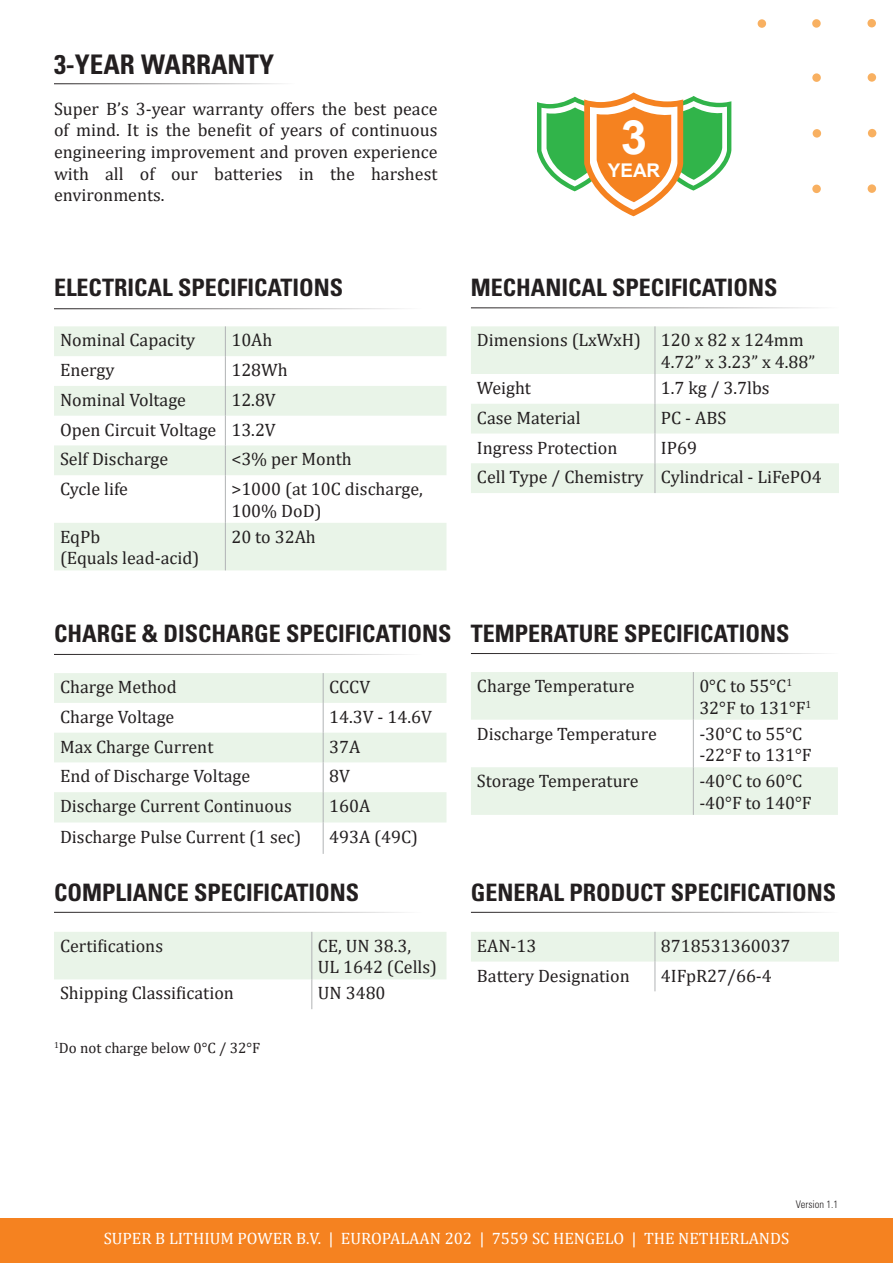
<style>
.page{position:relative;width:893px;height:1263px;background:#fff}
.page>*{position:absolute;margin:0;border:0;box-sizing:border-box;transform-origin:0 0}
.t1{font:700 47.25px "Arial";color:#fff}
.t2{font:700 condensed 27px "Univers LT Std";color:#231f20}
.t3{font:700 condensed 24px "Univers LT Std";color:#231f20}
.t4{font:700 18.9px "Arial";color:#fff}
.t5{font:18px/21.6px "Cambria";color:#231f20;text-align:justify}
.t6{font:16.5px "Cambria";color:#fff}
.t7{font:15px "Cambria";color:#231f20}
.Text{font:300 condensed 10.5px "Univers LT Std";color:#231f20}
</style>
<div class="page">
<div style="left:0;top:1218px;width:893px;height:45px;background:#f58220"></div>
<hr style="left:54px;top:83px;width:242px;height:1px;background:#231f20">
<svg style="left:537px;top:92px;width:194px;height:124px"></svg>
<svg style="left:758px;top:19px;width:8px;height:9px"></svg>
<svg style="left:812px;top:19px;width:9px;height:9px"></svg>
<svg style="left:812px;top:73px;width:9px;height:9px"></svg>
<svg style="left:813px;top:129px;width:8px;height:9px"></svg>
<svg style="left:812px;top:185px;width:9px;height:8px"></svg>
<svg style="left:867px;top:19px;width:9px;height:8px"></svg>
<svg style="left:868px;top:73px;width:8px;height:9px"></svg>
<div style="left:868px;top:129px;width:8px;height:8px;background:#f8b061;border-radius:50%"></div>
<svg style="left:868px;top:184px;width:8px;height:9px"></svg>
<hr style="left:54px;top:308px;width:368px;height:1px;background:#231f20">
<hr style="left:54px;top:654px;width:368px;height:1px;background:#231f20">
<hr style="left:54px;top:912px;width:368px;height:1px;background:#231f20">
<hr style="left:471px;top:912px;width:368px;height:1px;background:#231f20">
<hr style="left:471px;top:307px;width:368px;height:1px;background:#231f20">
<hr style="left:471px;top:653px;width:368px;height:1px;background:#231f20">
<svg style="left:54px;top:326px;width:392px;height:244px;fill:#e9f4e8"></svg>
<hr style="left:225px;top:326px;width:1px;height:30px;background:#b1b3b5">
<hr style="left:225px;top:356px;width:1px;height:30px;background:#b1b3b5">
<hr style="left:225px;top:386px;width:1px;height:30px;background:#b1b3b5">
<svg style="left:225px;top:416px;width:1px;height:29px"></svg>
<hr style="left:225px;top:445px;width:1px;height:30px;background:#b1b3b5">
<hr style="left:225px;top:475px;width:1px;height:48px;background:#b1b3b5">
<hr style="left:225px;top:523px;width:1px;height:47px;background:#b1b3b5">
<svg style="left:54px;top:673px;width:392px;height:149px;fill:#e9f4e8"></svg>
<hr style="left:323px;top:673px;width:1px;height:30px;background:#b1b3b5">
<hr style="left:323px;top:703px;width:1px;height:30px;background:#b1b3b5">
<svg style="left:323px;top:733px;width:1px;height:29px"></svg>
<hr style="left:323px;top:762px;width:1px;height:30px;background:#b1b3b5">
<hr style="left:323px;top:792px;width:1px;height:30px;background:#b1b3b5">
<hr style="left:323px;top:822px;width:1px;height:32px;background:#b1b3b5">
<svg style="left:471px;top:326px;width:368px;height:167px;fill:#e9f4e8"></svg>
<hr style="left:654px;top:326px;width:1px;height:48px;background:#b1b3b5">
<hr style="left:654px;top:374px;width:1px;height:30px;background:#b1b3b5">
<svg style="left:654px;top:404px;width:1px;height:29px"></svg>
<hr style="left:654px;top:433px;width:1px;height:30px;background:#b1b3b5">
<hr style="left:654px;top:463px;width:1px;height:30px;background:#b1b3b5">
<svg style="left:471px;top:672px;width:367px;height:143px;fill:#e9f4e8"></svg>
<hr style="left:693px;top:672px;width:1px;height:48px;background:#b1b3b5">
<hr style="left:693px;top:720px;width:1px;height:47px;background:#b1b3b5">
<hr style="left:693px;top:767px;width:1px;height:48px;background:#b1b3b5">
<div style="left:471px;top:932px;width:368px;height:29px;background:#e9f4e8"></div>
<hr style="left:654px;top:961px;width:1px;height:30px;background:#b1b3b5">
<div style="left:54px;top:932px;width:392px;height:47px;background:#e9f4e8"></div>
<hr style="left:311px;top:932px;width:1px;height:47px;background:#b1b3b5">
<hr style="left:311px;top:979px;width:1px;height:30px;background:#b1b3b5">
<p class="t2" style="left:54px;top:47px;width:222px">3-YEAR WARRANTY</p>
<p class="t5" style="left:54px;top:98px;width:385px">Super B’s 3-year warranty offers the best peace of mind. It is the benefit of years of continuous engineering improvement and proven experience with all of our batteries in the harshest environments.</p>
<p class="t1" style="left:621px;top:104px;width:28px">3</p>
<p class="t4" style="left:608px;top:157px;width:54px">YEAR</p>
<p class="t3" style="left:54px;top:273px;width:291px">ELECTRICAL SPECIFICATIONS</p>
<p class="t5" style="left:60px;top:329px;width:137px">Nominal Capacity</p>
<p class="t5" style="left:231px;top:329px;width:43px">10Ah</p>
<p class="t5" style="left:60px;top:359px;width:56px">Energy</p>
<p class="t5" style="left:231px;top:359px;width:58px">128Wh</p>
<p class="t5" style="left:60px;top:389px;width:128px">Nominal Voltage</p>
<p class="t5" style="left:231px;top:389px;width:46px">12.8V</p>
<p class="t5" style="left:60px;top:419px;width:158px">Open Circuit Voltage</p>
<p class="t5" style="left:231px;top:419px;width:46px">13.2V</p>
<p class="t5" style="left:60px;top:448px;width:110px">Self Discharge</p>
<p class="t5" style="left:231px;top:448px;width:122px">&lt;3% per Month</p>
<p class="t5" style="left:60px;top:478px;width:70px">Cycle life</p>
<p class="t5" style="left:231px;top:478px;width:193px">&gt;1000 (at 10C discharge,<br>100% DoD)</p>
<p class="t5" style="left:60px;top:526px;width:42px">EqPb</p>
<p class="t5" style="left:60px;top:547px;width:141px">(Equals lead-acid)</p>
<p class="t5" style="left:231px;top:526px;width:86px">20 to 32Ah</p>
<p class="t3" style="left:471px;top:273px;width:308px">MECHANICAL SPECIFICATIONS</p>
<p class="t5" style="left:477px;top:329px;width:165px">Dimensions (LxWxH)</p>
<p class="t5" style="left:661px;top:329px;width:144px">120 x 82 x 124mm</p>
<p class="t5" style="left:661px;top:351px;width:156px">4.72” x 3.23” x 4.88”</p>
<p class="t5" style="left:477px;top:377px;width:56px">Weight</p>
<p class="t5" style="left:661px;top:377px;width:110px">1.7 kg / 3.7lbs</p>
<p class="t5" style="left:477px;top:407px;width:105px">Case Material</p>
<p class="t5" style="left:661px;top:407px;width:67px">PC - ABS</p>
<p class="t5" style="left:477px;top:436px;width:142px">Ingress Protection</p>
<p class="t5" style="left:661px;top:436px;width:37px">IP69</p>
<p class="t5" style="left:477px;top:466px;width:168px">Cell Type / Chemistry</p>
<p class="t5" style="left:661px;top:466px;width:162px">Cylindrical - LiFePO4</p>
<p class="t3" style="left:54px;top:619px;width:399px">CHARGE &amp; DISCHARGE SPECIFICATIONS</p>
<p class="t5" style="left:60px;top:676px;width:118px">Charge Method</p>
<p class="t5" style="left:329px;top:676px;width:43px">CCCV</p>
<p class="t5" style="left:60px;top:706px;width:116px">Charge Voltage</p>
<p class="t5" style="left:329px;top:706px;width:104px">14.3V - 14.6V</p>
<p class="t5" style="left:60px;top:736px;width:155px">Max Charge Current</p>
<p class="t5" style="left:329px;top:736px;width:33px">37A</p>
<p class="t5" style="left:60px;top:765px;width:192px">End of Discharge Voltage</p>
<p class="t5" style="left:329px;top:765px;width:22px">8V</p>
<p class="t5" style="left:60px;top:795px;width:233px">Discharge Current Continuous</p>
<p class="t5" style="left:329px;top:795px;width:43px">160A</p>
<p class="t5" style="left:60px;top:825px;width:243px">Discharge Pulse Current (1 sec)</p>
<p class="t5" style="left:329px;top:825px;width:90px">493A (49C)</p>
<p class="t3" style="left:471px;top:619px;width:320px">TEMPERATURE SPECIFICATIONS</p>
<p class="t5" style="left:477px;top:675px;width:159px">Charge Temperature</p>
<p class="t5" style="left:699px;top:675px;width:94px">0°C to 55°C<sup>1</sup></p>
<p class="t5" style="left:699px;top:697px;width:113px">32°F to 131°F<sup>1</sup></p>
<p class="t5" style="left:477px;top:723px;width:181px">Discharge Temperature</p>
<p class="t5" style="left:699px;top:723px;width:105px">-30°C to 55°C</p>
<p class="t5" style="left:699px;top:744px;width:114px">-22°F to 131°F</p>
<p class="t5" style="left:477px;top:770px;width:163px">Storage Temperature</p>
<p class="t5" style="left:699px;top:770px;width:105px">-40°C to 60°C</p>
<p class="t5" style="left:699px;top:792px;width:114px">-40°F to 140°F</p>
<p class="t3" style="left:54px;top:877px;width:307px">COMPLIANCE SPECIFICATIONS</p>
<p class="t3" style="left:471px;top:877px;width:367px">GENERAL PRODUCT SPECIFICATIONS</p>
<p class="t5" style="left:477px;top:935px;width:61px">EAN-13</p>
<p class="t5" style="left:661px;top:935px;width:131px">8718531360037</p>
<p class="t5" style="left:477px;top:964px;width:154px">Battery Designation</p>
<p class="t5" style="left:661px;top:964px;width:112px">4IFpR27/66-4</p>
<p class="t5" style="left:60px;top:935px;width:105px">Certifications</p>
<p class="t5" style="left:318px;top:935px;width:95px">CE, UN 38.3,</p>
<p class="t5" style="left:318px;top:956px;width:121px">UL 1642 (Cells)</p>
<p class="t5" style="left:60px;top:982px;width:175px">Shipping Classification</p>
<p class="t5" style="left:318px;top:982px;width:69px">UN 3480</p>
<p class="t7" style="left:54px;top:1038px;width:208px"><sup>1</sup>Do not charge below 0°C / 32°F</p>
<p class="Text" style="left:796px;top:1197px;width:44px">Version 1.1</p>
<p class="t6" style="left:104px;top:1228px;width:687px">SUPER B LITHIUM POWER B.V. | EUROPALAAN 202 | 7559 SC HENGELO | THE NETHERLANDS</p>
</div>
